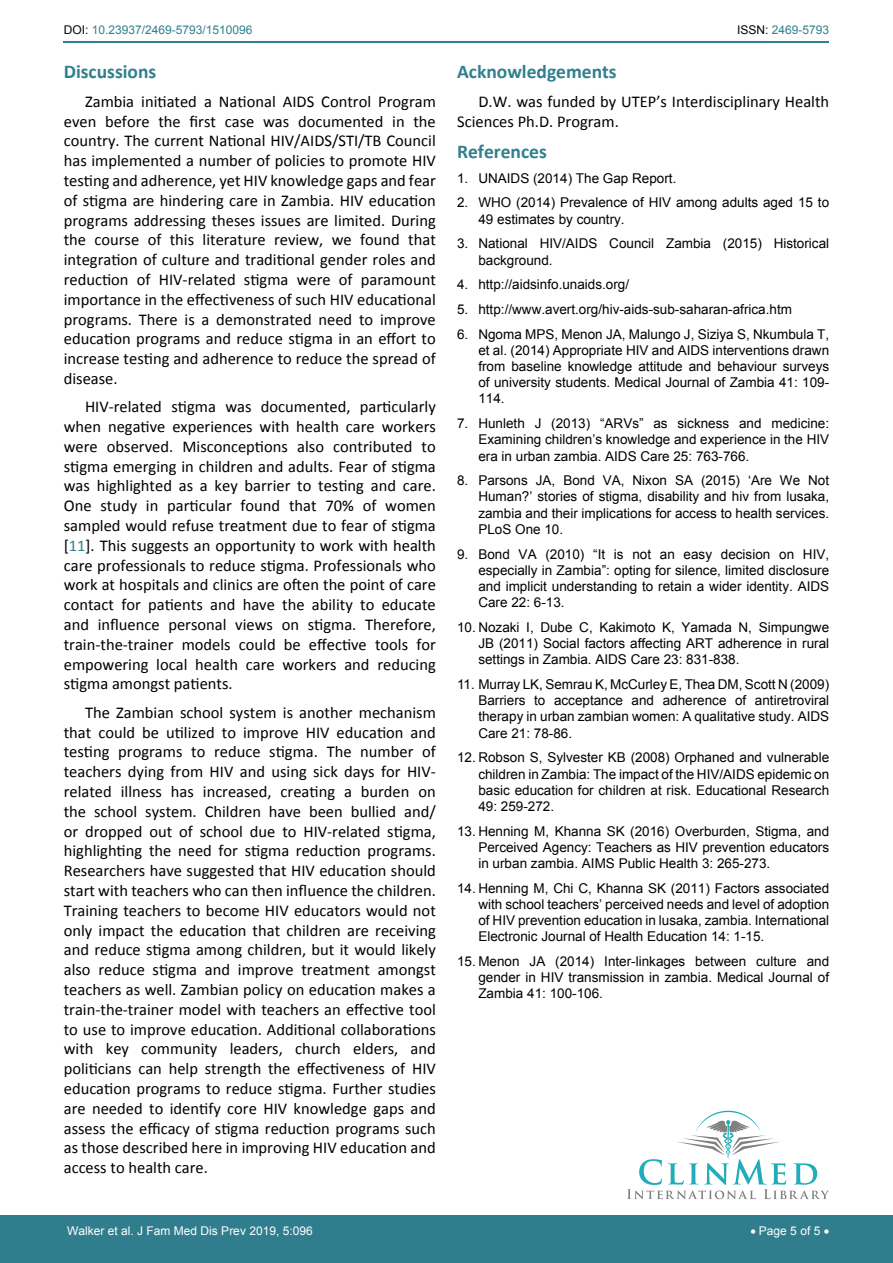
<style>
.page{position:relative;width:893px;height:1263px;background:#fff}
.page>*{position:absolute;margin:0;border:0;box-sizing:border-box;transform-origin:0 0}
.t1{font:700 19.5px "Calibri";color:#30808d}
.t2{font:16.5px/19.8px "Calibri";color:#000;text-align:justify}
.t3{font:13.5px/16.2px "Arial";color:#000;text-align:justify}
.t4{font:12px "Arial";color:#fff}
.t5{font:12px "Arial";color:#30808d}
.s1{color:#000}
.s2{color:#30808d}
</style>
<div class="page">
<hr style="left:64px;top:41px;width:765px;height:2px;background:#30808d">
<div style="left:0;top:1216px;width:893px;height:47px;background:#307d8d"></div>
<svg style="left:627px;top:1111px;width:202px;height:88px"></svg>
<p class="t5" style="left:64px;top:22px;width:190px"><span class="s1">DOI:</span> 10.23937/2469-5793/1510096</p>
<p class="t5" style="left:737px;top:22px;width:94px"><span class="s1">ISSN:</span> 2469-5793</p>
<p class="t1" style="left:64px;top:59px;width:94px">Discussions</p>
<p class="t2" style="left:64px;top:91px;width:374px;text-indent:21px">Zambia initiated a National AIDS Control Program even before the first case was documented in the country. The current National HIV/AIDS/STI/TB Council has implemented a number of policies to promote HIV testing and adherence, yet HIV knowledge gaps and fear of stigma are hindering care in Zambia. HIV education programs addressing theses issues are limited. During the course of this literature review, we found that integration of culture and traditional gender roles and reduction of HIV-related stigma were of paramount importance in the effectiveness of such HIV educational programs. There is a demonstrated need to improve education programs and reduce stigma in an effort to increase testing and adherence to reduce the spread of disease.</p>
<p class="t2" style="left:64px;top:397px;width:374px;text-indent:21px">HIV-related stigma was documented, particularly when negative experiences with health care workers were observed. Misconceptions also contributed to stigma emerging in children and adults. Fear of stigma was highlighted as a key barrier to testing and care.<br>One study in particular found that 70% of women sampled would refuse treatment due to fear of stigma [<span class="s2">11</span>]. This suggests an opportunity to work with health care professionals to reduce stigma. Professionals who work at hospitals and clinics are often the point of care contact for patients and have the ability to educate and influence personal views on stigma. Therefore, train-the-trainer models could be effective tools for empowering local health care workers and reducing stigma amongst patients.</p>
<p class="t2" style="left:64px;top:702px;width:374px;text-indent:21px">The Zambian school system is another mechanism that could be utilized to improve HIV education and testing programs to reduce stigma. The number of teachers dying from HIV and using sick days for HIV&shy;related illness has increased, creating a burden on the school system. Children have been bullied and/ or dropped out of school due to HIV-related stigma, highlighting the need for stigma reduction programs.<br>Researchers have suggested that HIV education should start with teachers who can then influence the children.<br>Training teachers to become HIV educators would not only impact the education that children are receiving and reduce stigma among children, but it would likely also reduce stigma and improve treatment amongst teachers as well. Zambian policy on education makes a train-the-trainer model with teachers an effective tool to use to improve education. Additional collaborations with key community leaders, church elders, and politicians can help strength the effectiveness of HIV education programs to reduce stigma. Further studies are needed to identify core HIV knowledge gaps and assess the efficacy of stigma reduction programs such as those described here in improving HIV education and access to health care.</p>
<p class="t1" style="left:457px;top:59px;width:161px">Acknowledgements</p>
<p class="t2" style="left:457px;top:91px;width:374px;line-height:20.2px;text-indent:21px">D.W. was funded by UTEP’s Interdisciplinary Health<br>Sciences Ph.D. Program.</p>
<p class="t1" style="left:457px;top:139px;width:91px">References</p>
<p class="t3" style="left:457px;top:170px;width:221px">1. UNAIDS (2014) The Gap Report.</p>
<p class="t3" style="left:478px;top:195px;width:352px;text-indent:-21px">2. WHO (2014) Prevalence of HIV among adults aged 15 to<br>49 estimates by country.</p>
<p class="t3" style="left:478px;top:236px;width:352px;text-indent:-21px">3. National HIV/AIDS Council Zambia (2015) Historical background.</p>
<p class="t3" style="left:457px;top:276px;width:174px">4. http://aidsinfo.unaids.org/</p>
<p class="t3" style="left:457px;top:301px;width:336px">5. http://www.avert.org/hiv-aids-sub-saharan-africa.htm</p>
<p class="t3" style="left:478px;top:326px;width:352px;text-indent:-21px">6. Ngoma MPS, Menon JA, Malungo J, Siziya S, Nkumbula T, et al. (2014) Appropriate HIV and AIDS interventions drawn from baseline knowledge attitude and behaviour surveys of university students. Medical Journal of Zambia 41: 109- 114.</p>
<p class="t3" style="left:478px;top:415px;width:352px;text-indent:-21px">7. Hunleth J (2013) “ARVs” as sickness and medicine:<br>Examining children’s knowledge and experience in the HIV era in urban zambia. AIDS Care 25: 763-766.</p>
<p class="t3" style="left:478px;top:473px;width:352px;text-indent:-21px">8. Parsons JA, Bond VA, Nixon SA (2015) ‘Are We Not Human?’ stories of stigma, disability and hiv from lusaka, zambia and their implications for access to health services.<br>PLoS One 10.</p>
<p class="t3" style="left:478px;top:546px;width:352px;text-indent:-21px">9. Bond VA (2010) “It is not an easy decision on HIV, especially in Zambia”: opting for silence, limited disclosure and implicit understanding to retain a wider identity. AIDS Care 22: 6-13.</p>
<p class="t3" style="left:478px;top:619px;width:352px;text-indent:-21px">10. Nozaki I, Dube C, Kakimoto K, Yamada N, Simpungwe JB (2011) Social factors affecting ART adherence in rural settings in Zambia. AIDS Care 23: 831-838.</p>
<p class="t3" style="left:478px;top:676px;width:352px;text-indent:-21px">11. Murray LK, Semrau K, McCurley E, Thea DM, Scott N (2009)<br>Barriers to acceptance and adherence of antiretroviral therapy in urban zambian women: A qualitative study. AIDS Care 21: 78-86.</p>
<p class="t3" style="left:478px;top:750px;width:352px;text-indent:-21px">12. Robson S, Sylvester KB (2008) Orphaned and vulnerable children in Zambia: The impact of the HIV/AIDS epidemic on basic education for children at risk. Educational Research 49: 259-272.</p>
<p class="t3" style="left:478px;top:823px;width:352px;text-indent:-21px">13. Henning M, Khanna SK (2016) Overburden, Stigma, and Perceived Agency: Teachers as HIV prevention educators in urban zambia. AIMS Public Health 3: 265-273.</p>
<p class="t3" style="left:478px;top:880px;width:352px;text-indent:-21px">14. Henning M, Chi C, Khanna SK (2011) Factors associated with school teachers’ perceived needs and level of adoption of HIV prevention education in lusaka, zambia. International Electronic Journal of Health Education 14: 1-15.</p>
<p class="t3" style="left:478px;top:953px;width:352px;text-indent:-21px">15. Menon JA (2014) Inter-linkages between culture and gender in HIV transmission in zambia. Medical Journal of Zambia 41: 100-106.</p>
<p class="t4" style="left:67px;top:1222px;width:247px">Walker et al. J Fam Med Dis Prev 2019, 5:096</p>
<p class="t4" style="left:750px;top:1222px;width:80px">• Page 5 of 5 •</p>
</div>
